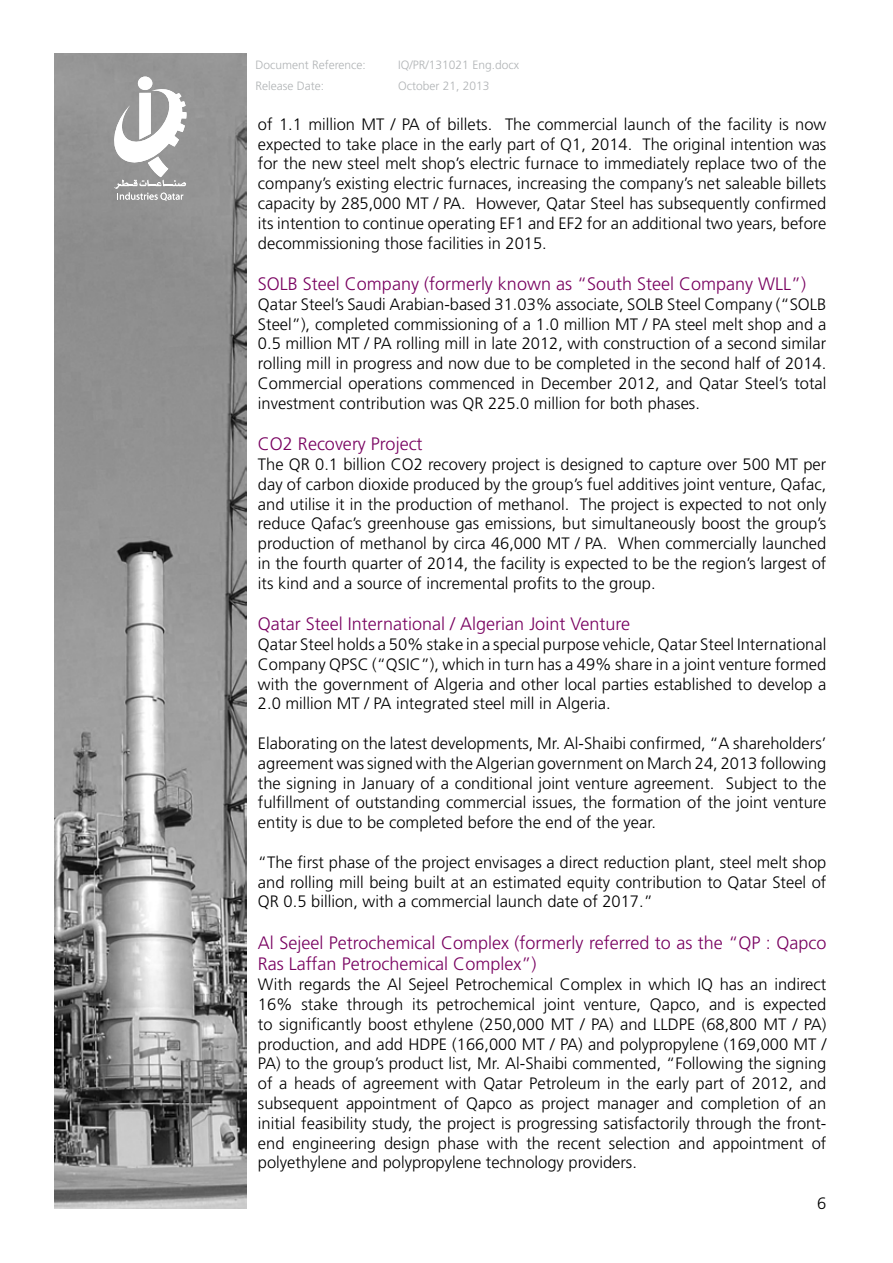
<style>
.page{position:relative;width:893px;height:1263px;background:#fff}
.page>*{position:absolute;margin:0;border:0;box-sizing:border-box;transform-origin:0 0}
.t1{font:300 18px/21.6px "Frutiger LT Std";color:#780060}
.t2{font:300 16.5px/19.8px "Frutiger LT Std";color:#000;text-align:justify}
.t3{font:300 12px "Frutiger LT Std";color:#b1b4b6}
</style>
<div class="page">
<img style="left:54px;top:54px;width:193px;height:1155px">
<div style="left:138px;top:77px;width:14px;height:13px;background:#fff;border-radius:50%"></div>
<svg style="left:110px;top:88px;width:77px;height:113px"></svg>
<p class="t3" style="left:255px;top:58px;width:112px">Document Reference:</p>
<p class="t3" style="left:398px;top:58px;width:122px">IQ/PR/131021 Eng.docx</p>
<p class="t3" style="left:255px;top:79px;width:70px">Release Date:</p>
<p class="t3" style="left:398px;top:79px;width:93px">October 21, 2013</p>
<p class="t2" style="left:258px;top:114px;width:570px">of 1.1 million MT / PA of billets. The commercial launch of the facility is now expected to take place in the early part of Q1, 2014. The original intention was for the new steel melt shop’s electric furnace to immediately replace two of the company’s existing electric furnaces, increasing the company’s net saleable billets capacity by 285,000 MT / PA. However, Qatar Steel has subsequently confirmed its intention to continue operating EF1 and EF2 for an additional two years, before decommissioning those facilities in 2015.</p>
<p class="t1" style="left:258px;top:273px;width:550px">SOLB Steel Company (formerly known as “South Steel Company WLL”)</p>
<p class="t2" style="left:258px;top:294px;width:570px">Qatar Steel’s Saudi Arabian-based 31.03% associate, SOLB Steel Company (“SOLB Steel”), completed commissioning of a 1.0 million MT / PA steel melt shop and a 0.5 million MT / PA rolling mill in late 2012, with construction of a second similar rolling mill in progress and now due to be completed in the second half of 2014.<br>Commercial operations commenced in December 2012, and Qatar Steel’s total investment contribution was QR 225.0 million for both phases.</p>
<p class="t1" style="left:258px;top:433px;width:166px">CO2 Recovery Project</p>
<p class="t2" style="left:258px;top:455px;width:570px">The QR 0.1 billion CO2 recovery project is designed to capture over 500 MT per day of carbon dioxide produced by the group’s fuel additives joint venture, Qafac, and utilise it in the production of methanol. The project is expected to not only reduce Qafac’s greenhouse gas emissions, but simultaneously boost the group’s production of methanol by circa 46,000 MT / PA. When commercially launched in the fourth quarter of 2014, the facility is expected to be the region’s largest of its kind and a source of incremental profits to the group.</p>
<p class="t1" style="left:258px;top:613px;width:374px">Qatar Steel International / Algerian Joint Venture</p>
<p class="t2" style="left:258px;top:635px;width:570px">Qatar Steel holds a 50% stake in a special purpose vehicle, Qatar Steel International Company QPSC (“QSIC”), which in turn has a 49% share in a joint venture formed with the government of Algeria and other local parties established to develop a 2.0 million MT / PA integrated steel mill in Algeria.</p>
<p class="t2" style="left:258px;top:734px;width:570px">Elaborating on the latest developments, Mr. Al-Shaibi confirmed, “A shareholders’ agreement was signed with the Algerian government on March 24, 2013 following the signing in January of a conditional joint venture agreement. Subject to the fulfillment of outstanding commercial issues, the formation of the joint venture entity is due to be completed before the end of the year.</p>
<p class="t2" style="left:258px;top:852px;width:570px">“The first phase of the project envisages a direct reduction plant, steel melt shop and rolling mill being built at an estimated equity contribution to Qatar Steel of QR 0.5 billion, with a commercial launch date of 2017.”</p>
<p class="t1" style="left:258px;top:932px;width:570px">Al Sejeel Petrochemical Complex (formerly referred to as the “QP : Qapco<br>Ras Laffan Petrochemical Complex”)</p>
<p class="t2" style="left:258px;top:975px;width:570px">With regards the Al Sejeel Petrochemical Complex in which IQ has an indirect 16% stake through its petrochemical joint venture, Qapco, and is expected to significantly boost ethylene (250,000 MT / PA) and LLDPE (68,800 MT / PA) production, and add HDPE (166,000 MT / PA) and polypropylene (169,000 MT / PA) to the group’s product list, Mr. Al-Shaibi commented, “Following the signing of a heads of agreement with Qatar Petroleum in the early part of 2012, and subsequent appointment of Qapco as project manager and completion of an initial feasibility study, the project is progressing satisfactorily through the front&shy;end engineering design phase with the recent selection and appointment of polyethylene and polypropylene technology providers.</p>
<p class="t2" style="left:817px;top:1194px;width:11px">6</p>
</div>
